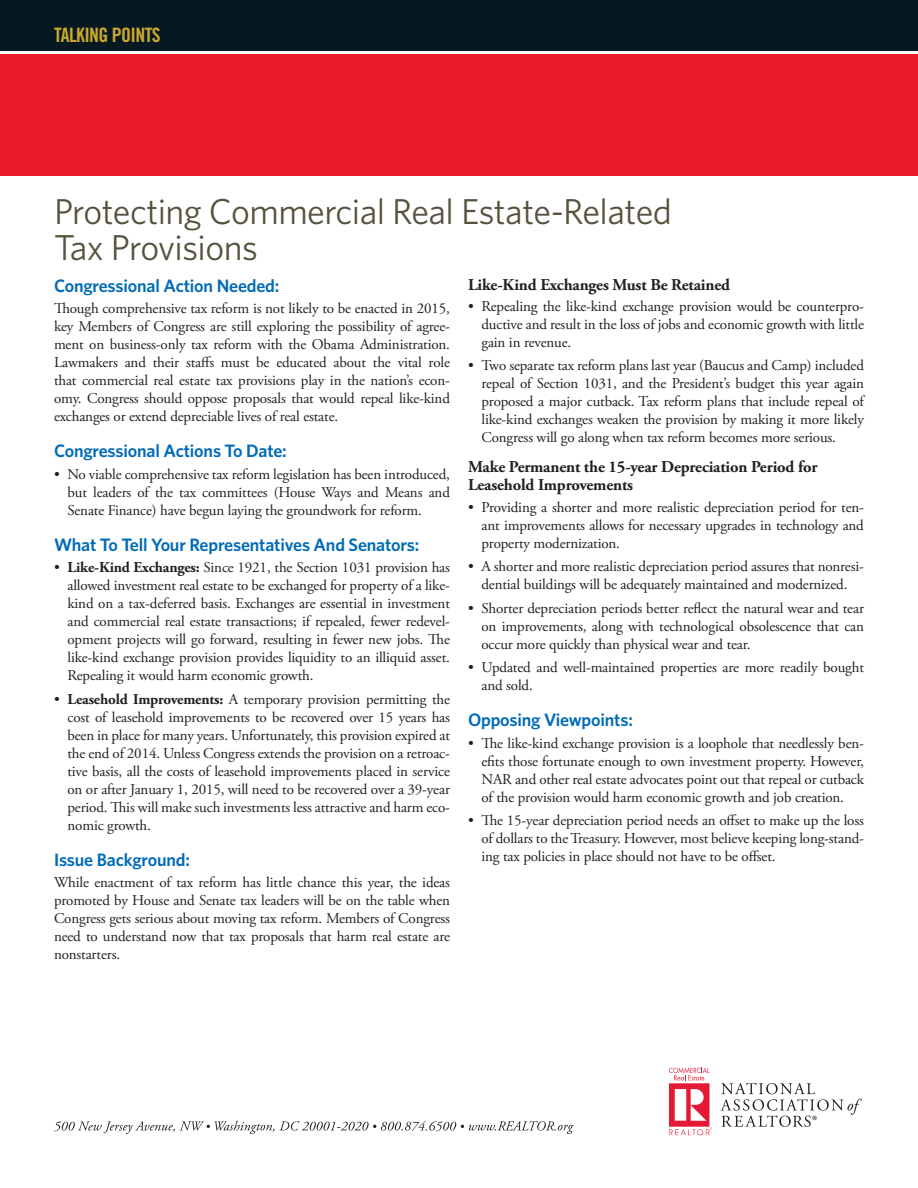
<style>
.page{position:relative;width:918px;height:1188px;background:#fff}
.page>*{position:absolute;margin:0;border:0;box-sizing:border-box;transform-origin:0 0}
.t1{font:36px/36px "Whitney HTF";letter-spacing:-.015em;color:#57523e}
.t2{font:19.95px "Trade Gothic Bold Cond Twenty";letter-spacing:-.03em;color:#c9a72c}
.t3{font:600 18px "Whitney HTF";letter-spacing:-.01em;color:#006bb6}
.t4{font:700 16.5px/18px "Adobe Garamond Pro";letter-spacing:-.01em;color:#231f20}
.t5{font:15px/18px "Adobe Garamond Pro";letter-spacing:-.01em;color:#231f20;text-align:justify}
.s1{font-weight:700}
</style>
<div class="page">
<div style="left:0;top:0;width:918px;height:54px;background:#071822"></div>
<hr style="left:0;top:51px;width:918px;height:3px;background:#fff">
<svg style="left:54px;top:1121px;width:220px;height:13px"></svg>
<svg style="left:280px;top:1121px;width:294px;height:13px"></svg>
<div style="left:0;top:54px;width:918px;height:122px;background:#ec1b2b"></div>
<svg style="left:669px;top:1068px;width:43px;height:67px"></svg>
<svg style="left:720px;top:1083px;width:142px;height:44px"></svg>
<h2 class="t2" style="left:54px;top:23px;width:108px">TALKING POINTS</h2>
<h1 class="t1" style="left:54px;top:193px;width:620px">Protecting Commercial Real Estate-Related<br>Tax Provisions</h1>
<p class="t3" style="left:54px;top:275px;width:227px">Congressional Action Needed:</p>
<p class="t5" style="left:54px;top:300px;width:398px">Though comprehensive tax reform is not likely to be enacted in 2015, key Members of Congress are still exploring the possibility of agree&shy;ment on business-only tax reform with the Obama Administration.<br>Lawmakers and their staffs must be educated about the vital role that commercial real estate tax provisions play in the nation’s econ&shy;omy. Congress should oppose proposals that would repeal like-kind exchanges or extend depreciable lives of real estate.</p>
<p class="t3" style="left:54px;top:440px;width:234px">Congressional Actions To Date:</p>
<p class="t5" style="left:68px;top:466px;width:384px;text-indent:-14px">• No viable comprehensive tax reform legislation has been introduced, but leaders of the tax committees (House Ways and Means and Senate Finance) have begun laying the groundwork for reform.</p>
<p class="t3" style="left:54px;top:534px;width:367px">What To Tell Your Representatives And Senators:</p>
<p class="t5" style="left:68px;top:559px;width:384px;text-indent:-14px">• <span class="s1">Like-Kind Exchanges:</span> Since 1921, the Section 1031 provision has allowed investment real estate to be exchanged for property of a like&shy;kind on a tax-deferred basis. Exchanges are essential in investment and commercial real estate transactions; if repealed, fewer redevel&shy;opment projects will go forward, resulting in fewer new jobs. The like-kind exchange provision provides liquidity to an illiquid asset.<br>Repealing it would harm economic growth.</p>
<p class="t5" style="left:67px;top:691px;width:384px;text-indent:-13px">• <span class="s1">Leasehold Improvements:</span> A temporary provision permitting the cost of leasehold improvements to be recovered over 15 years has been in place for many years. Unfortunately, this provision expired at the end of 2014. Unless Congress extends the provision on a retroac&shy;tive basis, all the costs of leasehold improvements placed in service on or after January 1, 2015, will need to be recovered over a 39-year period. This will make such investments less attractive and harm eco&shy;nomic growth.</p>
<p class="t3" style="left:54px;top:849px;width:137px">Issue Background:</p>
<p class="t5" style="left:54px;top:874px;width:398px">While enactment of tax reform has little chance this year, the ideas promoted by House and Senate tax leaders will be on the table when Congress gets serious about moving tax reform. Members of Congress need to understand now that tax proposals that harm real estate are nonstarters.</p>
<p class="t4" style="left:468px;top:276px;width:263px">Like-Kind Exchanges Must Be Retained</p>
<p class="t5" style="left:482px;top:298px;width:384px;text-indent:-14px">• Repealing the like-kind exchange provision would be counterpro&shy;ductive and result in the loss of jobs and economic growth with little gain in revenue.</p>
<p class="t5" style="left:482px;top:357px;width:384px;text-indent:-14px">• Two separate tax reform plans last year (Baucus and Camp) included repeal of Section 1031, and the President’s budget this year again proposed a major cutback. Tax reform plans that include repeal of like-kind exchanges weaken the provision by making it more likely Congress will go along when tax reform becomes more serious.</p>
<p class="t4" style="left:468px;top:459px;width:351px">Make Permanent the 15-year Depreciation Period for<br>Leasehold Improvements</p>
<p class="t5" style="left:482px;top:499px;width:384px;text-indent:-14px">• Providing a shorter and more realistic depreciation period for ten&shy;ant improvements allows for necessary upgrades in technology and property modernization.</p>
<p class="t5" style="left:468px;top:558px;width:397px;text-align:center">• A shorter and more realistic depreciation period assures that nonresi&shy;dential buildings will be adequately maintained and modernized.</p>
<p class="t5" style="left:482px;top:599px;width:384px;text-indent:-14px">• Shorter depreciation periods better reflect the natural wear and tear on improvements, along with technological obsolescence that can occur more quickly than physical wear and tear.</p>
<p class="t5" style="left:482px;top:659px;width:384px;text-indent:-14px">• Updated and well-maintained properties are more readily bought and sold.</p>
<p class="t3" style="left:468px;top:709px;width:166px">Opposing Viewpoints:</p>
<p class="t5" style="left:482px;top:734px;width:384px;text-indent:-14px">• The like-kind exchange provision is a loophole that needlessly ben&shy;efits those fortunate enough to own investment property. However, NAR and other real estate advocates point out that repeal or cutback of the provision would harm economic growth and job creation.</p>
<p class="t5" style="left:482px;top:812px;width:384px;text-indent:-14px">• The 15-year depreciation period needs an offset to make up the loss of dollars to the Treasury. However, most believe keeping long-stand&shy;ing tax policies in place should not have to be offset.</p>
</div>
